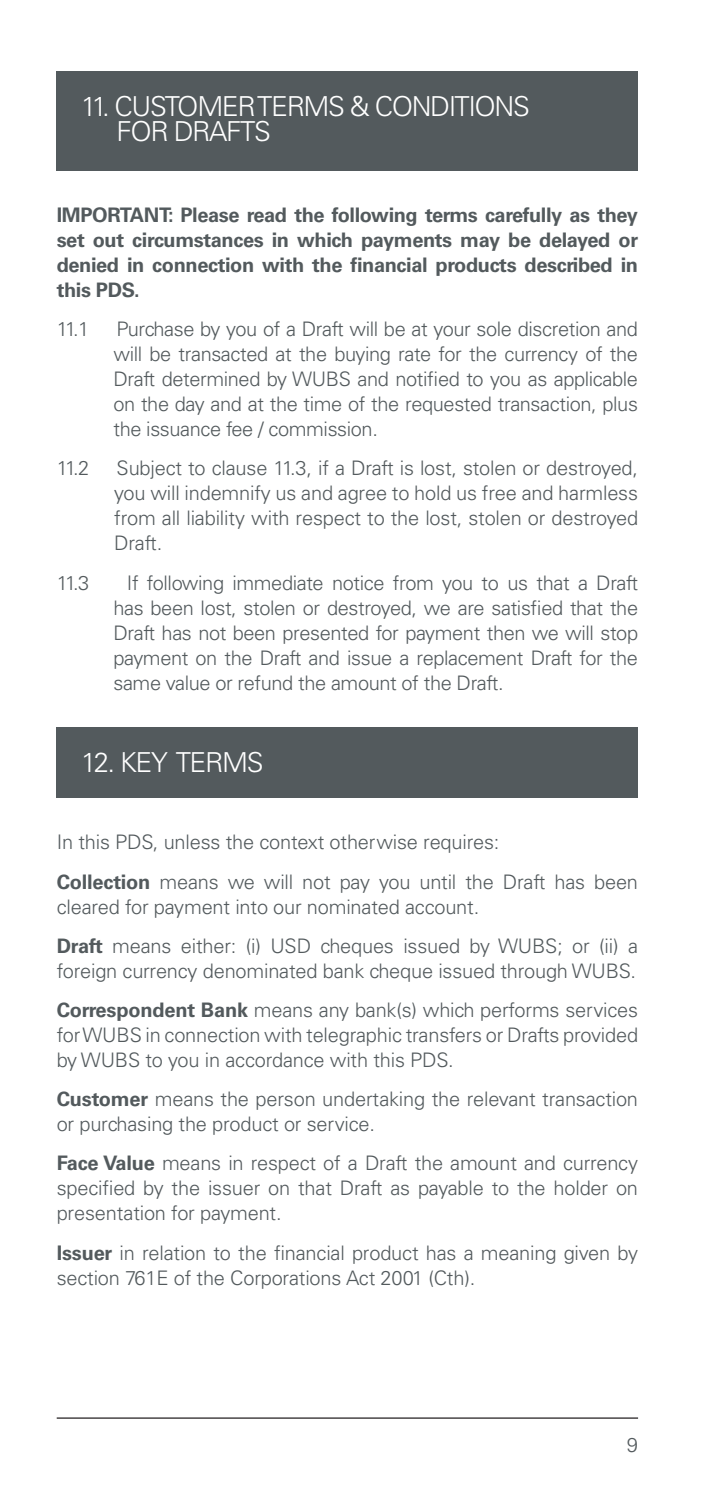
<style>
.page{position:relative;width:709px;height:1489px;background:#fff}
.page>*{position:absolute;margin:0;border:0;box-sizing:border-box;transform-origin:0 0}
.t1{font:300 27.5px/25px "Univers LT Std";letter-spacing:-.05em;color:#fff}
.t2{font:300 20px/25px "Univers LT Std";letter-spacing:-.01em;color:#535a5d}
.t3{font:700 20px/25px "Univers LT Std";letter-spacing:-.02em;color:#535a5d;text-align:justify}
.s1{font-weight:700}
</style>
<div class="page">
<hr style="left:57px;top:1417px;width:581px;height:1px;background:#231f20">
<div style="left:57px;top:726px;width:581px;height:71px;background:#535a5d"></div>
<div style="left:57px;top:71px;width:581px;height:99px;background:#535a5d"></div>
<h1 class="t1" style="left:117px;top:93px;width:415px;text-indent:-35px">11. CUSTOMER TERMS &amp; CONDITIONS<br>FOR DRAFTS</h1>
<p class="t3" style="left:57px;top:202px;width:583px">IMPORTANT: Please read the following terms carefully as they set out circumstances in which payments may be delayed or denied in connection with the financial products described in this PDS.</p>
<p class="t2" style="left:57px;top:316px;width:34px">11.1</p>
<p class="t2" style="left:113px;top:316px;width:526px;text-align:justify">Purchase by you of a Draft will be at your sole discretion and will be transacted at the buying rate for the currency of the Draft determined by WUBS and notified to you as applicable on the day and at the time of the requested transaction, plus the issuance fee / commission.</p>
<p class="t2" style="left:57px;top:456px;width:34px">11.2</p>
<p class="t2" style="left:114px;top:456px;width:525px;text-align:justify">Subject to clause 11.3, if a Draft is lost, stolen or destroyed, you will indemnify us and agree to hold us free and harmless from all liability with respect to the lost, stolen or destroyed Draft.</p>
<p class="t2" style="left:57px;top:570px;width:34px">11.3</p>
<p class="t2" style="left:113px;top:570px;width:526px;text-align:justify;text-indent:13px">If following immediate notice from you to us that a Draft has been lost, stolen or destroyed, we are satisfied that the Draft has not been presented for payment then we will stop payment on the Draft and issue a replacement Draft for the same value or refund the amount of the Draft.</p>
<h1 class="t1" style="left:81px;top:749px;width:184px">12. KEY TERMS</h1>
<p class="t2" style="left:57px;top:822px;width:583px;line-height:39.2px">In this PDS, unless the context otherwise requires:<br><span class="s1">Collection</span> means we will not pay you until the Draft has been</p>
<p class="t2" style="left:57px;top:886px;width:583px;line-height:39.2px">cleared for payment into our nominated account.<br><span class="s1">Draft</span> means either: (i) USD cheques issued by WUBS; or (ii) a</p>
<p class="t2" style="left:57px;top:951px;width:583px;line-height:39.2px">foreign currency denominated bank cheque issued through WUBS.<br><span class="s1">Correspondent Bank</span> means any bank(s) which performs services</p>
<p class="t2" style="left:57px;top:1022px;width:583px">for WUBS in connection with telegraphic transfers or Drafts provided by WUBS to you in accordance with this PDS.</p>
<p class="t2" style="left:57px;top:1086px;width:583px"><span class="s1">Customer</span> means the person undertaking the relevant transaction or purchasing the product or service.</p>
<p class="t2" style="left:57px;top:1150px;width:583px;text-align:justify"><span class="s1">Face Value</span> means in respect of a Draft the amount and currency specified by the issuer on that Draft as payable to the holder on presentation for payment.</p>
<p class="t2" style="left:57px;top:1239px;width:583px"><span class="s1">Issuer</span> in relation to the financial product has a meaning given by section 761E of the Corporations Act 2001 (Cth).</p>
<p class="t2" style="left:627px;top:1432px;width:13px">9</p>
</div>
